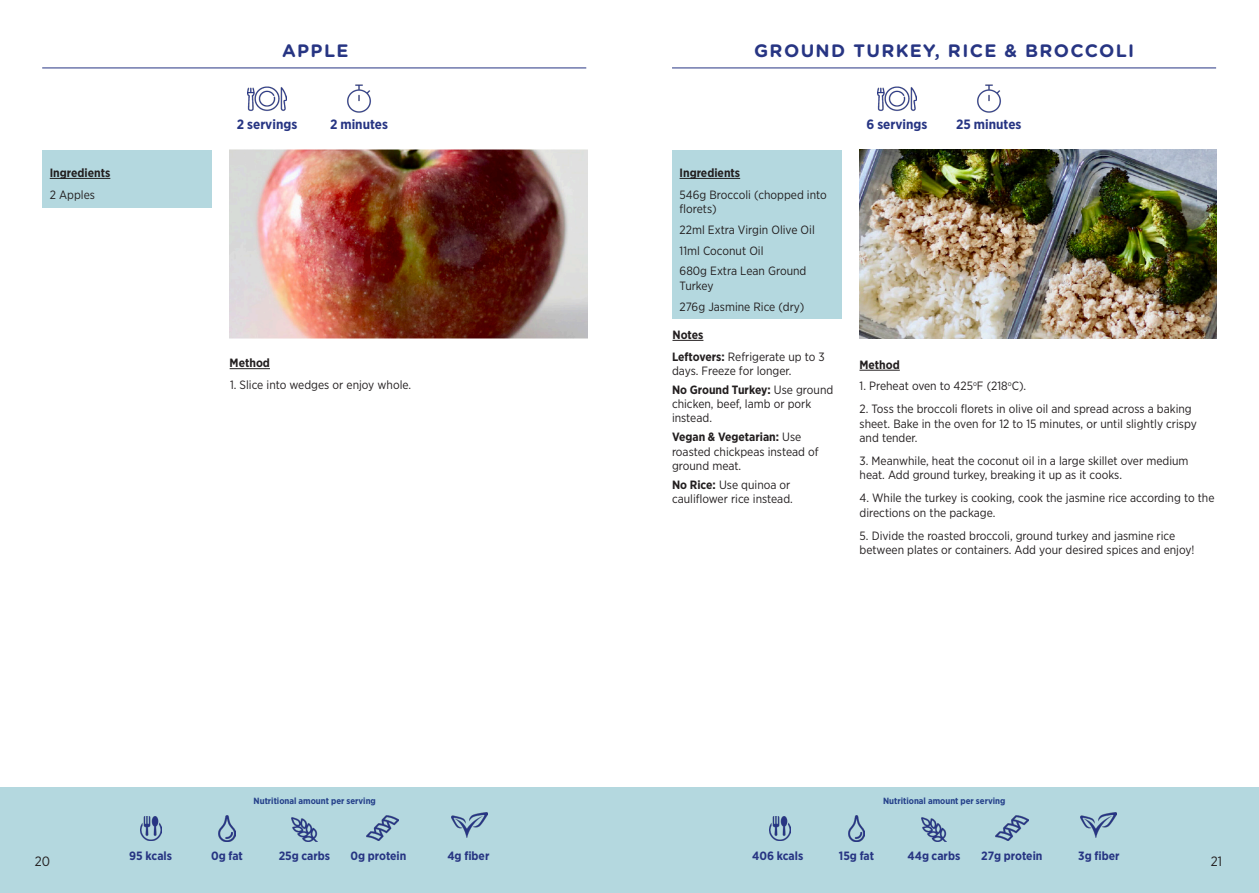
<style>
.page{position:relative;width:1259px;height:893px;background:#fff}
.page>*{position:absolute;margin:0;border:0;box-sizing:border-box;transform-origin:0 0}
.t1{font:700 18px "Gotham Rounded";letter-spacing:.075em;color:#273583}
.t2{font:700 13.5px "Gotham Narrow";color:#273583}
.t3{font:13.5px "Gotham Narrow";color:#231f20}
.t4{font:12px/14.4px "Gotham Narrow";color:#231f20}
.t5{font:700 12px "Gotham Narrow";color:#273583}
.t6{font:700 12px "Gotham Narrow";color:#231f20}
.t7{font:700 9px "Gotham Narrow";color:#24408a}
.s1{font-weight:700}
</style>
<div class="page">
<div style="left:0;top:788px;width:1259px;height:105px;background:#b4d8df"></div>
<img style="left:140px;top:816px;width:21px;height:24px">
<img style="left:769px;top:816px;width:22px;height:24px">
<img style="left:219px;top:815px;width:16px;height:26px">
<img style="left:848px;top:815px;width:17px;height:26px">
<img style="left:292px;top:817px;width:25px;height:24px">
<img style="left:921px;top:817px;width:25px;height:24px">
<img style="left:451px;top:813px;width:36px;height:25px">
<img style="left:1081px;top:813px;width:35px;height:25px">
<img style="left:366px;top:815px;width:33px;height:25px">
<img style="left:995px;top:815px;width:33px;height:25px">
<hr style="left:42px;top:68px;width:544px;height:1px;background:#273583">
<img style="left:248px;top:86px;width:38px;height:25px">
<img style="left:347px;top:84px;width:24px;height:29px">
<div style="left:42px;top:150px;width:170px;height:57px;background:#b4d8df"></div>
<img style="left:230px;top:150px;width:357px;height:188px">
<hr style="left:50px;top:178px;width:60px;height:1px;background:#231f20">
<hr style="left:230px;top:368px;width:40px;height:1px;background:#231f20">
<hr style="left:672px;top:68px;width:544px;height:1px;background:#273583">
<img style="left:877px;top:86px;width:39px;height:25px">
<img style="left:977px;top:84px;width:24px;height:29px">
<div style="left:672px;top:150px;width:169px;height:169px;background:#b4d8df"></div>
<img style="left:859px;top:150px;width:357px;height:188px">
<hr style="left:679px;top:178px;width:61px;height:1px;background:#231f20">
<hr style="left:672px;top:340px;width:31px;height:1px;background:#231f20">
<hr style="left:859px;top:370px;width:41px;height:1px;background:#231f20">
<p class="t6" style="left:50px;top:165px;width:62px">Ingredients</p>
<p class="t4" style="left:50px;top:187px;width:47px">2 Apples</p>
<p class="t1" style="left:282px;top:37px;width:68px">APPLE</p>
<p class="t1" style="left:754px;top:37px;width:382px">GROUND TURKEY, RICE &amp; BROCCOLI</p>
<p class="t2" style="left:237px;top:115px;width:62px">2 servings</p>
<p class="t2" style="left:330px;top:115px;width:59px">2 minutes</p>
<p class="t2" style="left:866px;top:115px;width:62px">6 servings</p>
<p class="t2" style="left:956px;top:115px;width:67px">25 minutes</p>
<p class="t6" style="left:679px;top:165px;width:62px">Ingredients</p>
<p class="t4" style="left:679px;top:187px;width:149px">546g Broccoli (chopped into florets)</p>
<p class="t4" style="left:679px;top:222px;width:137px">22ml Extra Virgin Olive Oil</p>
<p class="t4" style="left:679px;top:243px;width:85px">11ml Coconut Oil</p>
<p class="t4" style="left:679px;top:264px;width:128px">680g Extra Lean Ground<br>Turkey</p>
<p class="t4" style="left:679px;top:299px;width:126px">276g Jasmine Rice (dry)</p>
<p class="t6" style="left:672px;top:327px;width:32px">Notes</p>
<p class="t6" style="left:230px;top:356px;width:42px">Method</p>
<p class="t4" style="left:230px;top:377px;width:183px">1. Slice into wedges or enjoy whole.</p>
<p class="t4" style="left:672px;top:349px;width:154px"><span class="s1">Leftovers:</span> Refrigerate up to 3 days. Freeze for longer.</p>
<p class="t4" style="left:672px;top:382px;width:163px"><span class="s1">No Ground Turkey:</span> Use ground chicken, beef, lamb or pork instead.</p>
<p class="t4" style="left:672px;top:429px;width:148px"><span class="s1">Vegan &amp; Vegetarian:</span> Use roasted chickpeas instead of ground meat.</p>
<p class="t4" style="left:672px;top:477px;width:122px"><span class="s1">No Rice:</span> Use quinoa or cauliflower rice instead.</p>
<p class="t6" style="left:859px;top:357px;width:42px">Method</p>
<p class="t4" style="left:859px;top:379px;width:168px">1. Preheat oven to 425<sup>o</sup>F (218<sup>o</sup>C).</p>
<p class="t4" style="left:859px;top:402px;width:339px">2. Toss the broccoli florets in olive oil and spread across a baking sheet. Bake in the oven for 12 to 15 minutes, or until slightly crispy and tender.</p>
<p class="t4" style="left:859px;top:453px;width:330px">3. Meanwhile, heat the coconut oil in a large skillet over medium heat. Add ground turkey, breaking it up as it cooks.</p>
<p class="t4" style="left:859px;top:491px;width:356px">4. While the turkey is cooking, cook the jasmine rice according to the directions on the package.</p>
<p class="t4" style="left:859px;top:528px;width:336px">5. Divide the roasted broccoli, ground turkey and jasmine rice between plates or containers. Add your desired spices and enjoy!</p>
<p class="t7" style="left:254px;top:795px;width:124px">Nutritional amount per serving</p>
<p class="t7" style="left:883px;top:795px;width:124px">Nutritional amount per serving</p>
<p class="t5" style="left:129px;top:848px;width:44px">95 kcals</p>
<p class="t5" style="left:211px;top:848px;width:33px">0g fat</p>
<p class="t5" style="left:279px;top:848px;width:53px">25g carbs</p>
<p class="t5" style="left:350px;top:848px;width:57px">0g protein</p>
<p class="t5" style="left:447px;top:848px;width:44px">4g fiber</p>
<p class="t5" style="left:752px;top:848px;width:53px">406 kcals</p>
<p class="t5" style="left:839px;top:848px;width:37px">15g fat</p>
<p class="t5" style="left:907px;top:848px;width:54px">44g carbs</p>
<p class="t5" style="left:981px;top:848px;width:63px">27g protein</p>
<p class="t5" style="left:1078px;top:848px;width:43px">3g fiber</p>
<p class="t3" style="left:35px;top:852px;width:17px">20</p>
<p class="t3" style="left:1210px;top:852px;width:13px">21</p>
</div>
